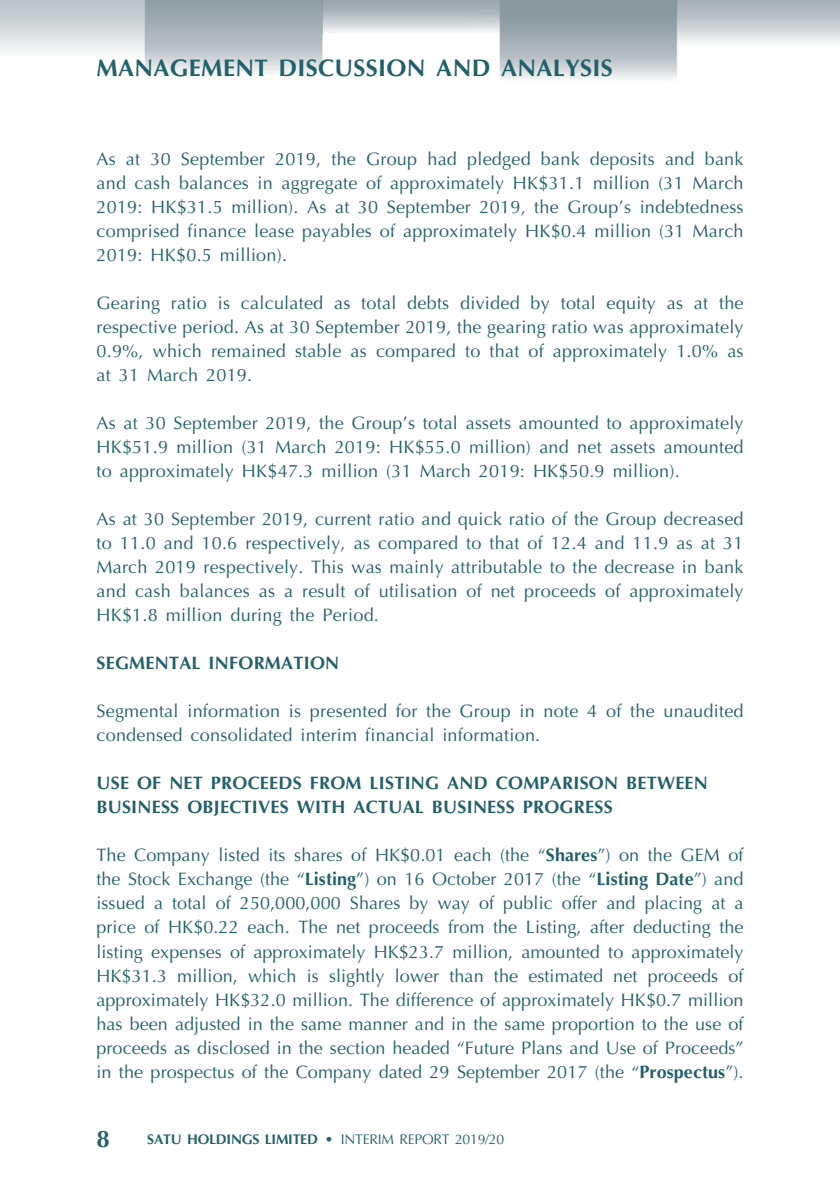
<style>
.page{position:relative;width:840px;height:1191px;background:#fff}
.page>*{position:absolute;margin:0;border:0;box-sizing:border-box;transform-origin:0 0}
.t1{font:700 24px "Optima LT Std";letter-spacing:.015em;color:#22606a}
._01_Body_Text{font:18px/24px "Optima LT Std";letter-spacing:.015em;color:#22606a;text-align:justify}
._03_H1{font:700 18px/24px "Optima LT Std";letter-spacing:.015em;color:#22606a}
.t2{font:700 14px "Optima LT Std";letter-spacing:-.015em;color:#22606a}
.s1{font-weight:700}
.s2{font-weight:400}
</style>
<div class="page">
<img style="left:0;top:0;width:840px;height:79px">
<h1 class="t1" style="left:96px;top:53px;width:517px">MANAGEMENT DISCUSSION AND ANALYSIS</h1>
<p class="_01_Body_Text" style="left:96px;top:147px;width:648px">As at 30 September 2019, the Group had pledged bank deposits and bank and cash balances in aggregate of approximately HK$31.1 million (31 March 2019: HK$31.5 million). As at 30 September 2019, the Group’s indebtedness comprised finance lease payables of approximately HK$0.4 million (31 March 2019: HK$0.5 million).</p>
<p class="_01_Body_Text" style="left:96px;top:291px;width:648px">Gearing ratio is calculated as total debts divided by total equity as at the respective period. As at 30 September 2019, the gearing ratio was approximately 0.9%, which remained stable as compared to that of approximately 1.0% as at 31 March 2019.</p>
<p class="_01_Body_Text" style="left:96px;top:411px;width:648px">As at 30 September 2019, the Group’s total assets amounted to approximately HK$51.9 million (31 March 2019: HK$55.0 million) and net assets amounted to approximately HK$47.3 million (31 March 2019: HK$50.9 million).</p>
<p class="_01_Body_Text" style="left:96px;top:507px;width:648px">As at 30 September 2019, current ratio and quick ratio of the Group decreased to 11.0 and 10.6 respectively, as compared to that of 12.4 and 11.9 as at 31<br>March 2019 respectively. This was mainly attributable to the decrease in bank and cash balances as a result of utilisation of net proceeds of approximately HK$1.8 million during the Period.</p>
<p class="_03_H1" style="left:96px;top:651px;width:244px">SEGMENTAL INFORMATION</p>
<p class="_01_Body_Text" style="left:96px;top:699px;width:648px">Segmental information is presented for the Group in note 4 of the unaudited condensed consolidated interim financial information.</p>
<p class="_03_H1" style="left:96px;top:771px;width:612px">USE OF NET PROCEEDS FROM LISTING AND COMPARISON BETWEEN<br>BUSINESS OBJECTIVES WITH ACTUAL BUSINESS PROGRESS</p>
<p class="_01_Body_Text" style="left:96px;top:843px;width:648px">The Company listed its shares of HK$0.01 each (the “<span class="s1">Shares</span>”) on the GEM of the Stock Exchange (the “<span class="s1">Listing</span>”) on 16 October 2017 (the “<span class="s1">Listing Date</span>”) and issued a total of 250,000,000 Shares by way of public offer and placing at a price of HK$0.22 each. The net proceeds from the Listing, after deducting the listing expenses of approximately HK$23.7 million, amounted to approximately HK$31.3 million, which is slightly lower than the estimated net proceeds of approximately HK$32.0 million. The difference of approximately HK$0.7 million has been adjusted in the same manner and in the same proportion to the use of proceeds as disclosed in the section headed “Future Plans and Use of Proceeds” in the prospectus of the Company dated 29 September 2017 (the “<span class="s1">Prospectus</span>”).</p>
<h1 class="t1" style="left:96px;top:1125px;width:15px">8</h1>
<p class="t2" style="left:147px;top:1130px;width:358px">SATU HOLDINGS LIMITED • <span class="s2">INTERIM REPORT 2019/20</span></p>
</div>
